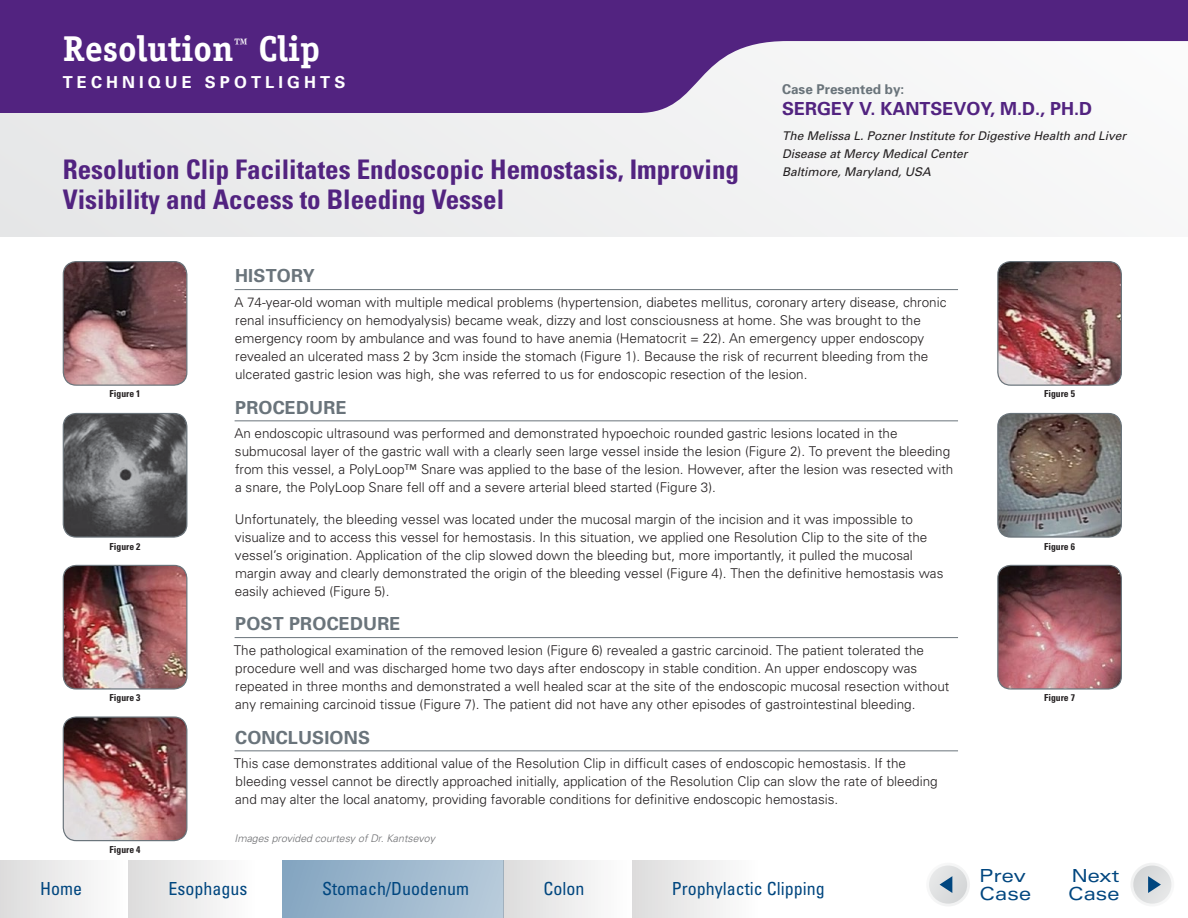
<style>
.page{position:relative;width:1188px;height:918px;background:#fff}
.page>*{position:absolute;margin:0;border:0;box-sizing:border-box;transform-origin:0 0}
.t1{font:700 36px "Officina Serif";color:#fff}
.t2{font:700 condensed 27px/30px "Univers LT Std";color:#522380}
.t3{font:condensed 18px "Univers LT Std";color:#00467f}
.t4{font:700 18px "Univers";letter-spacing:.01em;color:#6a747b}
.t5{font:700 18px "Univers";color:#522380}
.t6{font:expanded 18px/18px "Univers";color:#00467f}
.t7{font:700 16.5px "Univers";letter-spacing:.25em;color:#fff}
.t8{font:300 13.5px/18px "Univers";color:#231f20}
.t9{font:700 13.5px "Univers";color:#6a747b}
.t10{font:italic 12px/18px "Univers";color:#231f20}
.t11{font:italic 300 10.5px "Univers";color:#6d6e71}
.t12{font:700 condensed 9.6px "Univers LT Std";color:#231f20}
</style>
<div class="page">
<div style="left:282px;top:860px;width:221px;height:58px;background:linear-gradient(to right,#84a5c1,#b8cbdb)"></div>
<div style="left:0;top:0;width:1188px;height:237px;background:#eff0f0"></div>
<svg style="left:0;top:0;width:1188px;height:113px;fill:#522380"></svg>
<hr style="left:235px;top:289px;width:723px;height:1px;background:#6a747b">
<hr style="left:235px;top:420px;width:723px;height:1px;background:#6a747b">
<hr style="left:235px;top:637px;width:723px;height:1px;background:#6a747b">
<hr style="left:235px;top:750px;width:723px;height:1px;background:#6a747b">
<img style="left:63px;top:565px;width:124px;height:124px">
<div style="left:63px;top:565px;width:124px;height:125px;border:1px solid #6a747b;border-radius:13px"></div>
<img style="left:998px;top:565px;width:123px;height:123px">
<div style="left:997px;top:565px;width:125px;height:125px;border:1px solid #6a747b;border-radius:13px"></div>
<img style="left:63px;top:414px;width:124px;height:123px">
<div style="left:63px;top:413px;width:124px;height:125px;border:1px solid #6a747b;border-radius:13px"></div>
<img style="left:63px;top:262px;width:124px;height:123px">
<div style="left:63px;top:261px;width:124px;height:125px;border:1px solid #6a747b;border-radius:13px"></div>
<img style="left:998px;top:414px;width:123px;height:122px">
<div style="left:997px;top:413px;width:125px;height:125px;border:1px solid #6a747b;border-radius:13px"></div>
<img style="left:998px;top:262px;width:123px;height:122px">
<div style="left:997px;top:261px;width:125px;height:125px;border:1px solid #6a747b;border-radius:13px"></div>
<img style="left:63px;top:717px;width:124px;height:124px">
<div style="left:63px;top:716px;width:124px;height:125px;border:1px solid #6a747b;border-radius:13px"></div>
<div style="left:1130px;top:863px;width:44px;height:44px;background:linear-gradient(to bottom,#edeeee,#f8f8f8);border-radius:50%"></div>
<div style="left:926px;top:863px;width:44px;height:44px;background:#f3f4f4;border-radius:50%"></div>
<div style="left:1133px;top:866px;width:38px;height:38px;background:#dbddde;border-radius:50%"></div>
<div style="left:929px;top:866px;width:38px;height:38px;background:#dcdede;border-radius:50%"></div>
<div style="left:0;top:860px;width:128px;height:58px;background:linear-gradient(to right,#dcdcdc,#fefefe)"></div>
<div style="left:503px;top:860px;width:129px;height:58px;background:linear-gradient(to right,#dcdcdc,#fefeff)"></div>
<div style="left:128px;top:860px;width:129px;height:58px;background:linear-gradient(to right,#dcdcdc,#fefeff)"></div>
<div style="left:632px;top:860px;width:128px;height:58px;background:linear-gradient(to right,#dcdcdc,#fefefe)"></div>
<svg style="left:1148px;top:876px;width:13px;height:17px"></svg>
<svg style="left:940px;top:876px;width:12px;height:17px"></svg>
<h1 class="t1" style="left:63px;top:26px;width:259px">Resolution<sup>™</sup> Clip</h1>
<p class="t7" style="left:63px;top:72px;width:284px">TECHNIQUE SPOTLIGHTS</p>
<h2 class="t2" style="left:63px;top:155px;width:678px">Resolution Clip Facilitates Endoscopic Hemostasis, Improving<br>Visibility and Access to Bleeding Vessel</h2>
<p class="t9" style="left:782px;top:81px;width:124px">Case Presented by:</p>
<h3 class="t5" style="left:782px;top:98px;width:312px">SERGEY V. KANTSEVOY, M.D., PH.D</h3>
<p class="t10" style="left:782px;top:127px;width:346px">The Melissa L. Pozner Institute for Digestive Health and Liver<br>Disease at Mercy Medical Center<br>Baltimore, Maryland, USA</p>
<h3 class="t4" style="left:235px;top:265px;width:81px">HISTORY</h3>
<p class="t8" style="left:234px;top:293px;width:714px">A 74-year-old woman with multiple medical problems (hypertension, diabetes mellitus, coronary artery disease, chronic renal insufficiency on hemodyalysis) became weak, dizzy and lost consciousness at home. She was brought to the emergency room by ambulance and was found to have anemia (Hematocrit = 22). An emergency upper endoscopy revealed an ulcerated mass 2 by 3cm inside the stomach (Figure 1). Because the risk of recurrent bleeding from the ulcerated gastric lesion was high, she was referred to us for endoscopic resection of the lesion.</p>
<h3 class="t4" style="left:235px;top:396px;width:113px">PROCEDURE</h3>
<p class="t8" style="left:234px;top:425px;width:721px">An endoscopic ultrasound was performed and demonstrated hypoechoic rounded gastric lesions located in the submucosal layer of the gastric wall with a clearly seen large vessel inside the lesion (Figure 2). To prevent the bleeding from this vessel, a PolyLoop™ Snare was applied to the base of the lesion. However, after the lesion was resected with a snare, the PolyLoop Snare fell off and a severe arterial bleed started (Figure 3).</p>
<p class="t8" style="left:235px;top:510px;width:710px">Unfortunately, the bleeding vessel was located under the mucosal margin of the incision and it was impossible to visualize and to access this vessel for hemostasis. In this situation, we applied one Resolution Clip to the site of the vessel’s origination. Application of the clip slowed down the bleeding but, more importantly, it pulled the mucosal margin away and clearly demonstrated the origin of the bleeding vessel (Figure 4). Then the definitive hemostasis was easily achieved (Figure 5).</p>
<h3 class="t4" style="left:235px;top:613px;width:167px">POST PROCEDURE</h3>
<p class="t8" style="left:234px;top:641px;width:717px">The pathological examination of the removed lesion (Figure 6) revealed a gastric carcinoid. The patient tolerated the procedure well and was discharged home two days after endoscopy in stable condition. An upper endoscopy was repeated in three months and demonstrated a well healed scar at the site of the endoscopic mucosal resection without any remaining carcinoid tissue (Figure 7). The patient did not have any other episodes of gastrointestinal bleeding.</p>
<h3 class="t4" style="left:235px;top:726px;width:136px">CONCLUSIONS</h3>
<p class="t8" style="left:234px;top:755px;width:705px">This case demonstrates additional value of the Resolution Clip in difficult cases of endoscopic hemostasis. If the bleeding vessel cannot be directly approached initially, application of the Resolution Clip can slow the rate of bleeding and may alter the local anatomy, providing favorable conditions for definitive endoscopic hemostasis.</p>
<p class="t12" style="left:110px;top:388px;width:32px">Figure 1</p>
<p class="t12" style="left:1044px;top:388px;width:32px">Figure 5</p>
<p class="t12" style="left:110px;top:541px;width:32px">Figure 2</p>
<p class="t12" style="left:1044px;top:541px;width:32px">Figure 6</p>
<p class="t12" style="left:110px;top:692px;width:32px">Figure 3</p>
<p class="t12" style="left:1044px;top:692px;width:32px">Figure 7</p>
<p class="t12" style="left:110px;top:844px;width:32px">Figure 4</p>
<p class="t11" style="left:234px;top:832px;width:202px">Images provided courtesy of Dr. Kantsevoy</p>
<h3 class="t6" style="left:979px;top:867px;width:48px">Prev</h3>
<h3 class="t3" style="left:40px;top:877px;width:43px">Home</h3>
<h3 class="t3" style="left:169px;top:877px;width:80px">Esophagus</h3>
<h3 class="t3" style="left:322px;top:877px;width:149px">Stomach/Duodenum</h3>
<h3 class="t3" style="left:543px;top:877px;width:43px">Colon</h3>
<h3 class="t3" style="left:672px;top:877px;width:154px">Prophylactic Clipping</h3>
<h3 class="t6" style="left:979px;top:885px;width:53px">Case</h3>
<h3 class="t6" style="left:1068px;top:867px;width:53px">Next<br>Case</h3>
</div>
